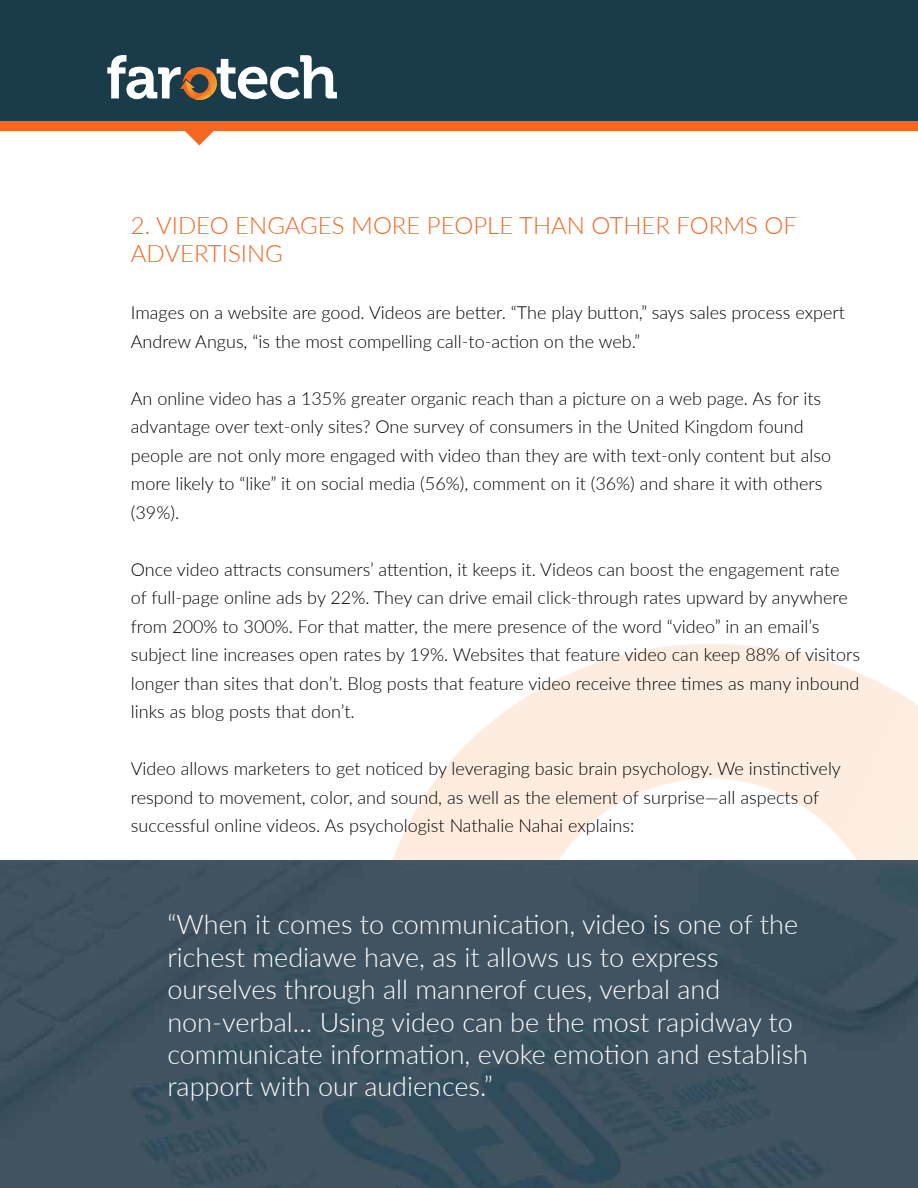
<style>
.page{position:relative;width:918px;height:1188px;background:#fff}
.page>*{position:absolute;margin:0;border:0;box-sizing:border-box;transform-origin:0 0}
.t1{font:300 27px/32.4px "Lato";color:#fff}
.t2{font:300 24px/28.5px "Lato";color:#f26722}
.t3{font:300 18px/28.5px "Lato";color:#000}
</style>
<div class="page">
<img style="left:0;top:145px;width:918px;height:716px">
<div style="left:0;top:0;width:918px;height:124px;background:#1a3b49"></div>
<div style="left:0;top:122px;width:918px;height:9px;background:#f26722"></div>
<svg style="left:185px;top:131px;width:29px;height:14px"></svg>
<svg style="left:107px;top:55px;width:230px;height:45px"></svg>
<img style="left:0;top:861px;width:918px;height:327px">
<h2 class="t2" style="left:131px;top:210px;width:668px">2. VIDEO ENGAGES MORE PEOPLE THAN OTHER FORMS OF<br>ADVERTISING</h2>
<p class="t3" style="left:131px;top:298px;width:716px">Images on a website are good. Videos are better. “The play button,” says sales process expert<br>Andrew Angus, “is the most compelling call-to-action on the web.”</p>
<p class="t3" style="left:131px;top:383px;width:702px">An online video has a 135% greater organic reach than a picture on a web page. As for its advantage over text-only sites? One survey of consumers in the United Kingdom found people are not only more engaged with video than they are with text-only content but also more likely to “like” it on social media (56%), comment on it (36%) and share it with others (39%).</p>
<p class="t3" style="left:131px;top:554px;width:731px">Once video attracts consumers’ attention, it keeps it. Videos can boost the engagement rate of full-page online ads by 22%. They can drive email click-through rates upward by anywhere from 200% to 300%. For that matter, the mere presence of the word “video” in an email’s subject line increases open rates by 19%. Websites that feature video can keep 88% of visitors longer than sites that don’t. Blog posts that feature video receive three times as many inbound links as blog posts that don’t.</p>
<p class="t3" style="left:131px;top:754px;width:712px">Video allows marketers to get noticed by leveraging basic brain psychology. We instinctively respond to movement, color, and sound, as well as the element of surprise—all aspects of successful online videos. As psychologist Nathalie Nahai explains:</p>
<p class="t1" style="left:167px;top:907px;width:642px">“When it comes to communication, video is one of the richest mediawe have, as it allows us to express ourselves through all mannerof cues, verbal and non-verbal… Using video can be the most rapidway to communicate information, evoke emotion and establish rapport with our audiences.”</p>
</div>
